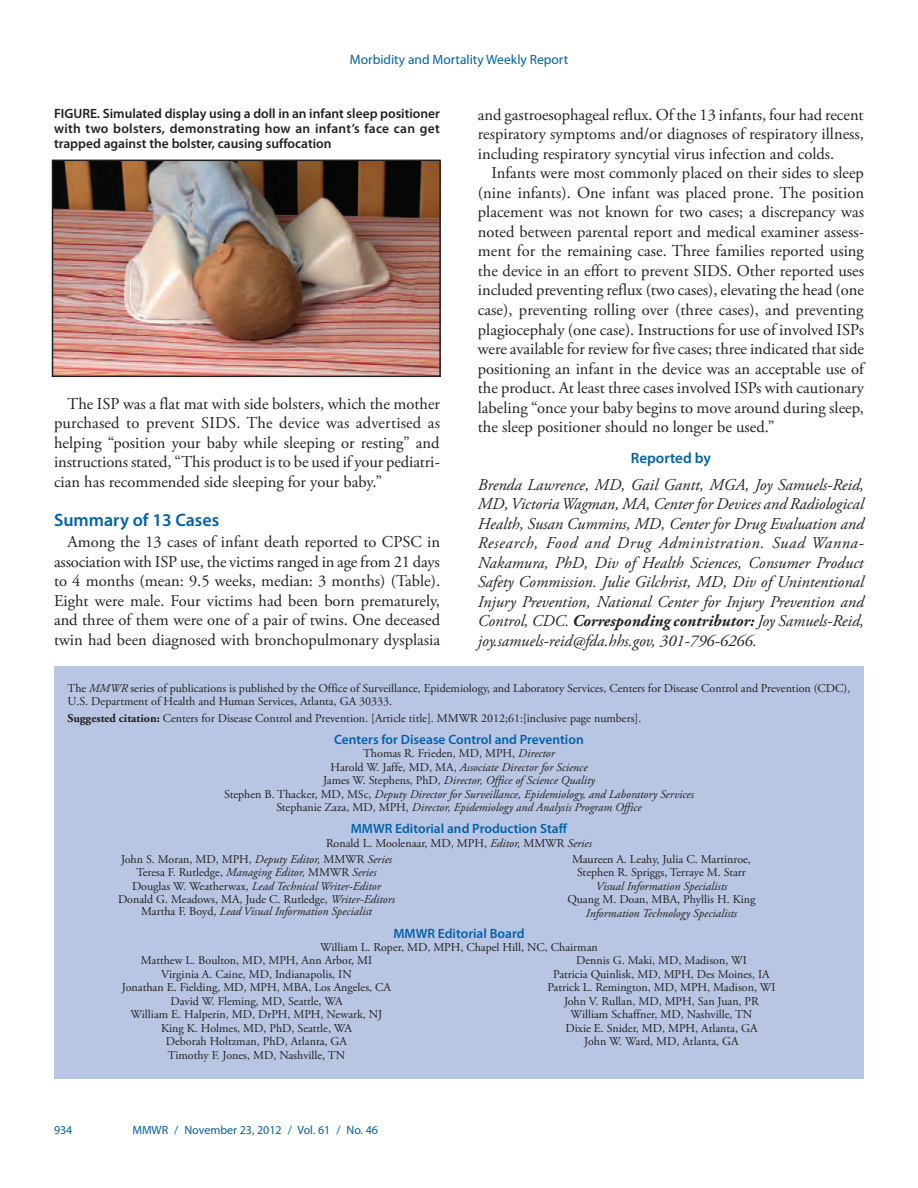
<style>
.page{position:relative;width:918px;height:1188px;background:#fff}
.page>*{position:absolute;margin:0;border:0;box-sizing:border-box;transform-origin:0 0}
.headline2{font:600 18px "Myriad Pro";color:#0161ab}
.body_copy{font:16.5px/19.5px "Adobe Garamond Pro";color:#231f20;text-align:justify}
.reported_by_text{font:italic 16.5px/19.5px "Adobe Garamond Pro";color:#231f20;text-align:justify}
.headline3{font:600 15px "Myriad Pro";color:#0161ab}
.t1{font:600 13.5px/15px "Myriad Pro";color:#231f20;text-align:justify}
.t2{font:600 13.5px "Myriad Pro";color:#0161ab}
.t3{font:13.5px "Myriad Pro";color:#0161ab}
.t4{font:12px/13.5px "Adobe Garamond Pro";color:#231f20;text-align:center}
.t5{font:italic 12px/13.5px "Adobe Garamond Pro";color:#231f20;text-align:center}
.footer_left{font:12px "Myriad Pro";color:#0161ab}
.s1{font-weight:700}
.s2{font-style:italic}
.s3{font-style:normal}
</style>
<div class="page">
<div style="left:54px;top:666px;width:810px;height:413px;background:#b8c6e3"></div>
<img style="left:55px;top:163px;width:383px;height:211px">
<div style="left:52px;top:160px;width:389px;height:217px;border:2px solid #231f20"></div>
<p class="t3" style="left:350px;top:51px;width:220px">Morbidity and Mortality Weekly Report</p>
<p class="t1" style="left:54px;top:106px;width:388px">FIGURE. Simulated display using a doll in an infant sleep positioner with two bolsters, demonstrating how an infant’s face can get trapped against the bolster, causing suffocation</p>
<p class="body_copy" style="left:54px;top:394px;width:388px;text-indent:14px">The ISP was a flat mat with side bolsters, which the mother purchased to prevent SIDS. The device was advertised as helping “position your baby while sleeping or resting” and instructions stated, “This product is to be used if your pediatri&shy;cian has recommended side sleeping for your baby.”</p>
<p class="headline2" style="left:54px;top:508px;width:167px">Summary of 13 Cases</p>
<p class="body_copy" style="left:54px;top:533px;width:388px;text-indent:13px">Among the 13 cases of infant death reported to CPSC in association with ISP use, the victims ranged in age from 21 days to 4 months (mean: 9.5 weeks, median: 3 months) (Table).<br>Eight were male. Four victims had been born prematurely, and three of them were one of a pair of twins. One deceased twin had been diagnosed with bronchopulmonary dysplasia</p>
<p class="body_copy" style="left:478px;top:106px;width:388px">and gastroesophageal reflux. Of the 13 infants, four had recent respiratory symptoms and/or diagnoses of respiratory illness, including respiratory syncytial virus infection and colds.</p>
<p class="body_copy" style="left:478px;top:164px;width:388px;text-indent:13px">Infants were most commonly placed on their sides to sleep (nine infants). One infant was placed prone. The position placement was not known for two cases; a discrepancy was noted between parental report and medical examiner assess&shy;ment for the remaining case. Three families reported using the device in an effort to prevent SIDS. Other reported uses included preventing reflux (two cases), elevating the head (one case), preventing rolling over (three cases), and preventing plagiocephaly (one case). Instructions for use of involved ISPs were available for review for five cases; three indicated that side positioning an infant in the device was an acceptable use of the product. At least three cases involved ISPs with cautionary labeling “once your baby begins to move around during sleep, the sleep positioner should no longer be used.”</p>
<p class="headline3" style="left:631px;top:449px;width:82px">Reported by</p>
<p class="reported_by_text" style="left:478px;top:475px;width:388px">Brenda Lawrence, MD, Gail Gantt, MGA, Joy Samuels-Reid, MD, Victoria Wagman, MA, Center for Devices and Radiological Health, Susan Cummins, MD, Center for Drug Evaluation and Research, Food and Drug Administration. Suad Wanna-Nakamura, PhD, Div of Health Sciences, Consumer Product Safety Commission. Julie Gilchrist, MD, Div of Unintentional Injury Prevention, National Center for Injury Prevention and Control, CDC. <span class="s1">Corresponding contributor:</span> Joy Samuels-Reid, joy.samuels-reid@fda.hhs.gov, 301-796-6266.</p>
<p class="t4" style="left:68px;top:682px;width:784px;text-align:left">The <span class="s2">MMWR</span> series of publications is published by the Office of Surveillance, Epidemiology, and Laboratory Services, Centers for Disease Control and Prevention (CDC),<br>U.S. Department of Health and Human Services, Atlanta, GA 30333.</p>
<p class="t4" style="left:68px;top:712px;width:575px"><span class="s1">Suggested citation:</span> Centers for Disease Control and Prevention. [Article title]. MMWR 2012;61:[inclusive page numbers].</p>
<p class="t2" style="left:334px;top:731px;width:251px">Centers for Disease Control and Prevention</p>
<p class="t5" style="left:224px;top:747px;width:471px"><span class="s3">Thomas R. Frieden, MD, MPH,</span> Director<br><span class="s3">Harold W. Jaffe, MD, MA,</span> Associate Director for Science<br><span class="s3">James W. Stephens, PhD,</span> Director, Office of Science Quality<br><span class="s3">Stephen B. Thacker, MD, MSc,</span> Deputy Director for Surveillance, Epidemiology, and Laboratory Services <span class="s3">Stephanie Zaza, MD, MPH,</span> Director, Epidemiology and Analysis Program Office</p>
<p class="t2" style="left:351px;top:820px;width:218px">MMWR Editorial and Production Staff</p>
<p class="t4" style="left:121px;top:835px;width:472px;line-height:15.9px;text-align:left;text-indent:205px">Ronald L. Moolenaar, MD, MPH, <span class="s2">Editor,</span> MMWR <span class="s2">Series<br></span>John S. Moran, MD, MPH, <span class="s2">Deputy Editor,</span> MMWR <span class="s2">Series</span></p>
<p class="t4" style="left:118px;top:866px;width:278px">Teresa F. Rutledge, <span class="s2">Managing Editor,</span> MMWR <span class="s2">Series<br></span>Douglas W. Weatherwax, <span class="s2">Lead Technical Writer-Editor<br></span>Donald G. Meadows, MA, Jude C. Rutledge, <span class="s2">Writer-Editors</span></p>
<p class="t5" style="left:141px;top:905px;width:232px"><span class="s3">Martha F. Boyd,</span> Lead Visual Information Specialist</p>
<p class="t4" style="left:572px;top:852px;width:180px">Maureen A. Leahy, Julia C. Martinroe,<br>Stephen R. Spriggs, Terraye M. Starr</p>
<p class="t5" style="left:596px;top:879px;width:133px">Visual Information Specialists</p>
<p class="t4" style="left:567px;top:893px;width:190px">Quang M. Doan, MBA, Phyllis H. King</p>
<p class="t5" style="left:586px;top:906px;width:153px">Information Technology Specialists</p>
<p class="t2" style="left:393px;top:925px;width:133px">MMWR Editorial Board</p>
<p class="t4" style="left:320px;top:941px;width:279px">William L. Roper, MD, MPH, Chapel Hill, NC, Chairman</p>
<p class="t4" style="left:141px;top:954px;width:233px">Matthew L. Boulton, MD, MPH, Ann Arbor, MI</p>
<p class="t4" style="left:161px;top:968px;width:192px">Virginia A. Caine, MD, Indianapolis, IN</p>
<p class="t4" style="left:122px;top:981px;width:271px">Jonathan E. Fielding, MD, MPH, MBA, Los Angeles, CA</p>
<p class="t4" style="left:170px;top:995px;width:174px">David W. Fleming, MD, Seattle, WA</p>
<p class="t4" style="left:131px;top:1008px;width:253px">William E. Halperin, MD, DrPH, MPH, Newark, NJ</p>
<p class="t4" style="left:161px;top:1022px;width:192px">King K. Holmes, MD, PhD, Seattle, WA</p>
<p class="t4" style="left:166px;top:1035px;width:183px">Deborah Holtzman, PhD, Atlanta, GA</p>
<p class="t4" style="left:168px;top:1049px;width:179px">Timothy F. Jones, MD, Nashville, TN</p>
<p class="t4" style="left:548px;top:954px;width:229px">Dennis G. Maki, MD, Madison, WI<br>Patricia Quinlisk, MD, MPH, Des Moines, IA Patrick L. Remington, MD, MPH, Madison, WI John V. Rullan, MD, MPH, San Juan, PR William Schaffner, MD, Nashville, TN<br>Dixie E. Snider, MD, MPH, Atlanta, GA<br>John W. Ward, MD, Atlanta, GA</p>
<p class="footer_left" style="left:54px;top:1123px;width:20px">934</p>
<p class="footer_left" style="left:132px;top:1123px;width:247px">MMWR / November 23, 2012 / Vol. 61 / No. 46</p>
</div>
